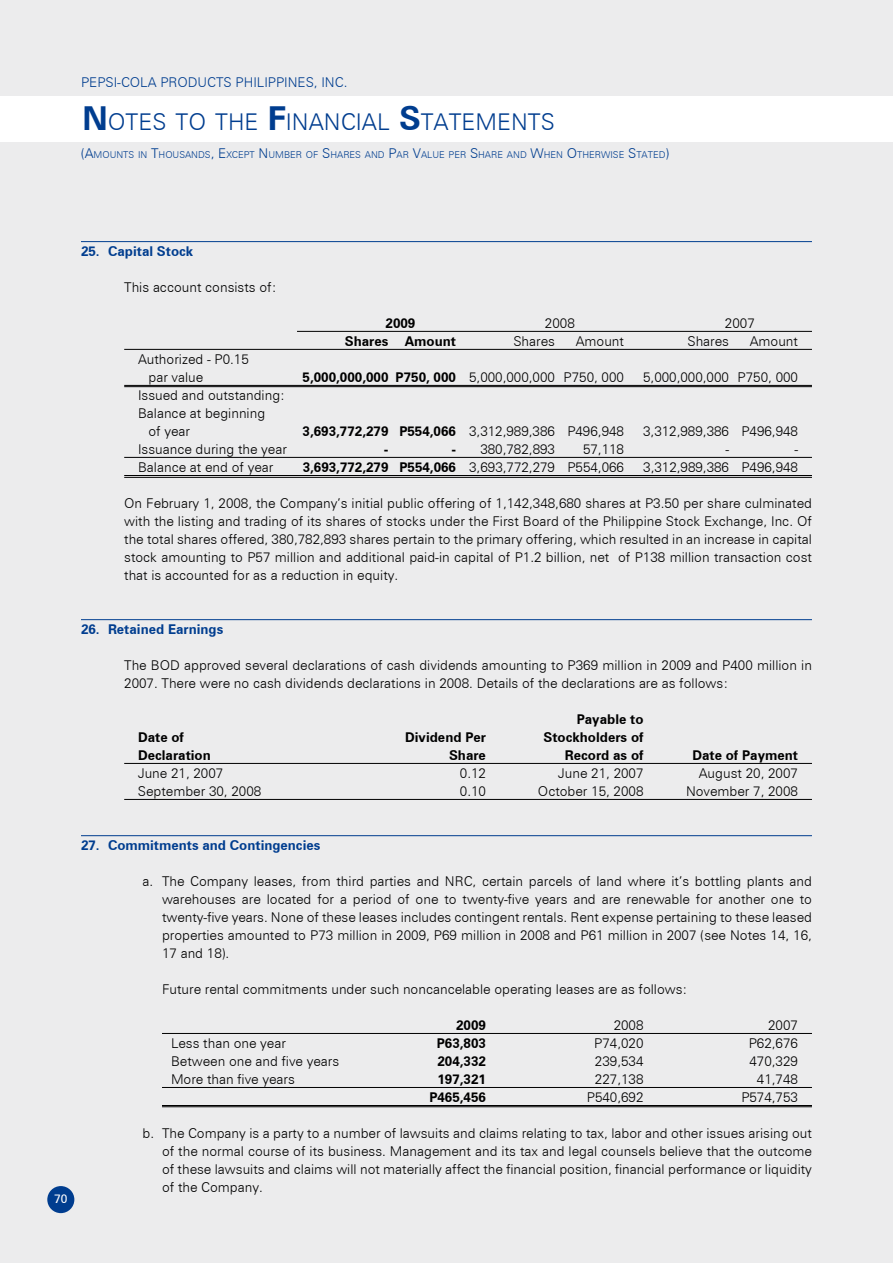
<style>
.page{position:relative;width:893px;height:1263px;background:#ececed}
.page>*{position:absolute;margin:0;border:0;box-sizing:border-box;transform-origin:0 0}
.t1{font:300 23.1px "Zurich BT";color:#003d8f}
.t2{font:300 13.5px/18px "Zurich BT";color:#000;text-align:justify}
.t3{font:700 13.5px "Zurich BT";color:#000}
.t4{font:700 13.5px "Zurich BT";color:#003d8f}
.t5{font:300 13.5px "Zurich BT";color:#003d8f}
.t6{font:12px "Zurich BT";color:#fff}
.t7{font:300 9.45px "Zurich BT";color:#003d8f}
.s1{font-weight:700;font-size:33px}
.s2{font-size:13.5px}
.s3{font-weight:300}
.s4{font-weight:700}
</style>
<div class="page">
<div style="left:0;top:96px;width:893px;height:46px;background:#fff"></div>
<div style="left:47px;top:1186px;width:27px;height:27px;background:#003d8f;border-radius:50%"></div>
<hr style="left:81px;top:241px;width:731px;height:1px;background:#003d8f">
<hr style="left:297px;top:331px;width:515px;height:1px;background:#000">
<hr style="left:124px;top:349px;width:688px;height:1px;background:#000">
<hr style="left:124px;top:385px;width:688px;height:1px;background:#000">
<hr style="left:124px;top:386px;width:688px;height:1px;background:#000">
<hr style="left:124px;top:457px;width:688px;height:1px;background:#000">
<hr style="left:124px;top:475px;width:688px;height:1px;background:#000">
<hr style="left:124px;top:477px;width:688px;height:1px;background:#000">
<hr style="left:81px;top:619px;width:731px;height:1px;background:#003d8f">
<hr style="left:124px;top:763px;width:688px;height:1px;background:#000">
<hr style="left:124px;top:799px;width:688px;height:1px;background:#000">
<hr style="left:81px;top:835px;width:731px;height:1px;background:#003d8f">
<hr style="left:162px;top:1033px;width:650px;height:1px;background:#000">
<hr style="left:162px;top:1087px;width:650px;height:1px;background:#000">
<hr style="left:162px;top:1105px;width:650px;height:1px;background:#000">
<hr style="left:162px;top:1106px;width:650px;height:1px;background:#000">
<p class="t5" style="left:81px;top:74px;width:9px">PEP</p>
<p class="t5" style="left:106px;top:74px;width:26px">SI-COLA</p>
<p class="t5" style="left:160px;top:74px;width:10px">PRODUCT</p>
<p class="t5" style="left:224px;top:74px;width:20px">S PHILIPPINE</p>
<p class="t5" style="left:306px;top:74px;width:43px">S, INC.</p>
<h1 class="t1" style="left:82px;top:108px;width:471px"><span class="s1">N</span> otes to the <span class="s1">F</span>inancial <span class="s1">S</span>tatements</h1>
<p class="t7" style="left:81px;top:149px;width:590px"><span class="s2">(A</span>mounts in <span class="s2">T</span>housands<span class="s2">, E</span>xcept <span class="s2">N</span> umber of <span class="s2">S</span>hares and <span class="s2">P</span>ar <span class="s2">V</span>alue per <span class="s2">S</span>hare and <span class="s2">W</span>hen <span class="s2">O</span>therwise <span class="s2">S</span>tated<span class="s2">)</span></p>
<p class="t4" style="left:81px;top:243px;width:114px">25. Capital Stock</p>
<p class="t2" style="left:124px;top:278px;width:154px">This account consists of:</p>
<p class="t2" style="left:148px;top:350px;width:102px;text-indent:-11px">Authorized - P0.15 par value</p>
<p class="t3" style="left:386px;top:315px;width:31px">2009</p>
<p class="t2" style="left:545px;top:314px;width:31px">2008</p>
<p class="t2" style="left:725px;top:314px;width:31px">2007</p>
<p class="t3" style="left:345px;top:333px;width:113px">Shares Amount</p>
<p class="t2" style="left:513px;top:332px;width:43px">Shares</p>
<p class="t2" style="left:576px;top:332px;width:50px">Amount</p>
<p class="t2" style="left:687px;top:332px;width:43px">Shares</p>
<p class="t2" style="left:750px;top:332px;width:50px">Amount</p>
<p class="t3" style="left:303px;top:369px;width:323px">5,000,000,000 P750, 000 <span class="s3">5,000,000,000 P750, 000</span></p>
<p class="t2" style="left:643px;top:368px;width:156px">5,000,000,000 P750, 000</p>
<p class="t2" style="left:138px;top:386px;width:149px">Issued and outstanding:</p>
<p class="t2" style="left:138px;top:404px;width:129px">Balance at beginning</p>
<p class="t2" style="left:149px;top:422px;width:43px">of year</p>
<p class="t3" style="left:303px;top:423px;width:323px">3,693,772,279 P554,066 <span class="s3">3,312,989,386 P496,948</span></p>
<p class="t2" style="left:643px;top:422px;width:156px">3,312,989,386 P496,948</p>
<p class="t2" style="left:138px;top:440px;width:150px">Issuance during the year</p>
<p class="t3" style="left:384px;top:441px;width:6px">-</p>
<p class="t2" style="left:451px;top:440px;width:105px"><span class="s4">-</span> 380,782,893</p>
<p class="t2" style="left:583px;top:440px;width:43px">57,118</p>
<p class="t2" style="left:725px;top:440px;width:5px">-</p>
<p class="t2" style="left:794px;top:440px;width:5px">-</p>
<p class="t2" style="left:138px;top:458px;width:137px">Balance at end of year</p>
<p class="t3" style="left:303px;top:459px;width:323px">3,693,772,279 P554,066 <span class="s3">3,693,772,279 P554,066</span></p>
<p class="t2" style="left:643px;top:458px;width:156px">3,312,989,386 P496,948</p>
<p class="t2" style="left:124px;top:494px;width:689px">On February 1, 2008, the Company’s initial public offering of 1,142,348,680 shares at P3.50 per share culminated with the listing and trading of its shares of stocks under the First Board of the Philippine Stock Exchange, Inc. Of the total shares offered, 380,782,893 shares pertain to the primary offering, which resulted in an increase in capital stock amounting to P57 million and additional paid-in capital of P1.2 billion, net of P138 million transaction cost that is accounted for as a reduction in equity.</p>
<p class="t4" style="left:81px;top:621px;width:144px">26. Retained Earnings</p>
<p class="t2" style="left:124px;top:656px;width:689px">The BOD approved several declarations of cash dividends amounting to P369 million in 2009 and P400 million in<br>2007. There were no cash dividends declarations in 2008. Details of the declarations are as follows:</p>
<p class="t3" style="left:577px;top:711px;width:68px">Payable to</p>
<p class="t3" style="left:138px;top:729px;width:48px">Date of</p>
<p class="t3" style="left:405px;top:729px;width:82px">Dividend Per</p>
<p class="t3" style="left:543px;top:729px;width:102px">Stockholders of</p>
<p class="t3" style="left:138px;top:747px;width:74px">Declaration</p>
<p class="t3" style="left:449px;top:747px;width:38px">Share</p>
<p class="t3" style="left:565px;top:747px;width:80px">Record as of</p>
<p class="t3" style="left:692px;top:747px;width:107px">Date of Payment</p>
<p class="t2" style="left:138px;top:764px;width:87px">June 21, 2007</p>
<p class="t2" style="left:460px;top:764px;width:28px">0.12</p>
<p class="t2" style="left:558px;top:764px;width:87px">June 21, 2007</p>
<p class="t2" style="left:699px;top:764px;width:101px">August 20, 2007</p>
<p class="t2" style="left:138px;top:782px;width:125px">September 30, 2008</p>
<p class="t2" style="left:460px;top:782px;width:28px">0.10</p>
<p class="t2" style="left:538px;top:782px;width:107px">October 15, 2008</p>
<p class="t2" style="left:686px;top:782px;width:113px">November 7, 2008</p>
<p class="t6" style="left:54px;top:1191px;width:15px">70</p>
<p class="t4" style="left:81px;top:837px;width:241px">27. Commitments and Contingencies</p>
<p class="t2" style="left:162px;top:872px;width:651px;text-indent:-20px">a. The Company leases, from third parties and NRC, certain parcels of land where it’s bottling plants and warehouses are located for a period of one to twenty-five years and are renewable for another one to twenty-five years. None of these leases includes contingent rentals. Rent expense pertaining to these leased properties amounted to P73 million in 2009, P69 million in 2008 and P61 million in 2007 (see Notes 14, 16, 17 and 18).</p>
<p class="t2" style="left:162px;top:980px;width:527px">Future rental commitments under such noncancelable operating leases are as follows:</p>
<p class="t3" style="left:456px;top:1017px;width:31px">2009</p>
<p class="t2" style="left:614px;top:1016px;width:31px">2008</p>
<p class="t2" style="left:768px;top:1016px;width:31px">2007</p>
<p class="t2" style="left:171px;top:1034px;width:116px">Less than one year</p>
<p class="t3" style="left:437px;top:1035px;width:51px">P63,803</p>
<p class="t2" style="left:594px;top:1034px;width:51px">P74,020</p>
<p class="t2" style="left:749px;top:1034px;width:51px">P62,676</p>
<p class="t2" style="left:171px;top:1052px;width:170px">Between one and five years</p>
<p class="t3" style="left:437px;top:1053px;width:50px">204,332</p>
<p class="t2" style="left:595px;top:1052px;width:50px">239,534</p>
<p class="t2" style="left:749px;top:1052px;width:50px">470,329</p>
<p class="t2" style="left:171px;top:1070px;width:125px">More than five years</p>
<p class="t3" style="left:437px;top:1071px;width:50px">197,321</p>
<p class="t2" style="left:595px;top:1070px;width:50px">227,138</p>
<p class="t2" style="left:757px;top:1070px;width:43px">41,748</p>
<p class="t3" style="left:429px;top:1089px;width:58px">P465,456</p>
<p class="t2" style="left:587px;top:1088px;width:58px">P540,692</p>
<p class="t2" style="left:741px;top:1088px;width:58px">P574,753</p>
<p class="t2" style="left:162px;top:1124px;width:651px;text-indent:-19px">b. The Company is a party to a number of lawsuits and claims relating to tax, labor and other issues arising out of the normal course of its business. Management and its tax and legal counsels believe that the outcome of these lawsuits and claims will not materially affect the financial position, financial performance or liquidity of the Company.</p>
</div>
